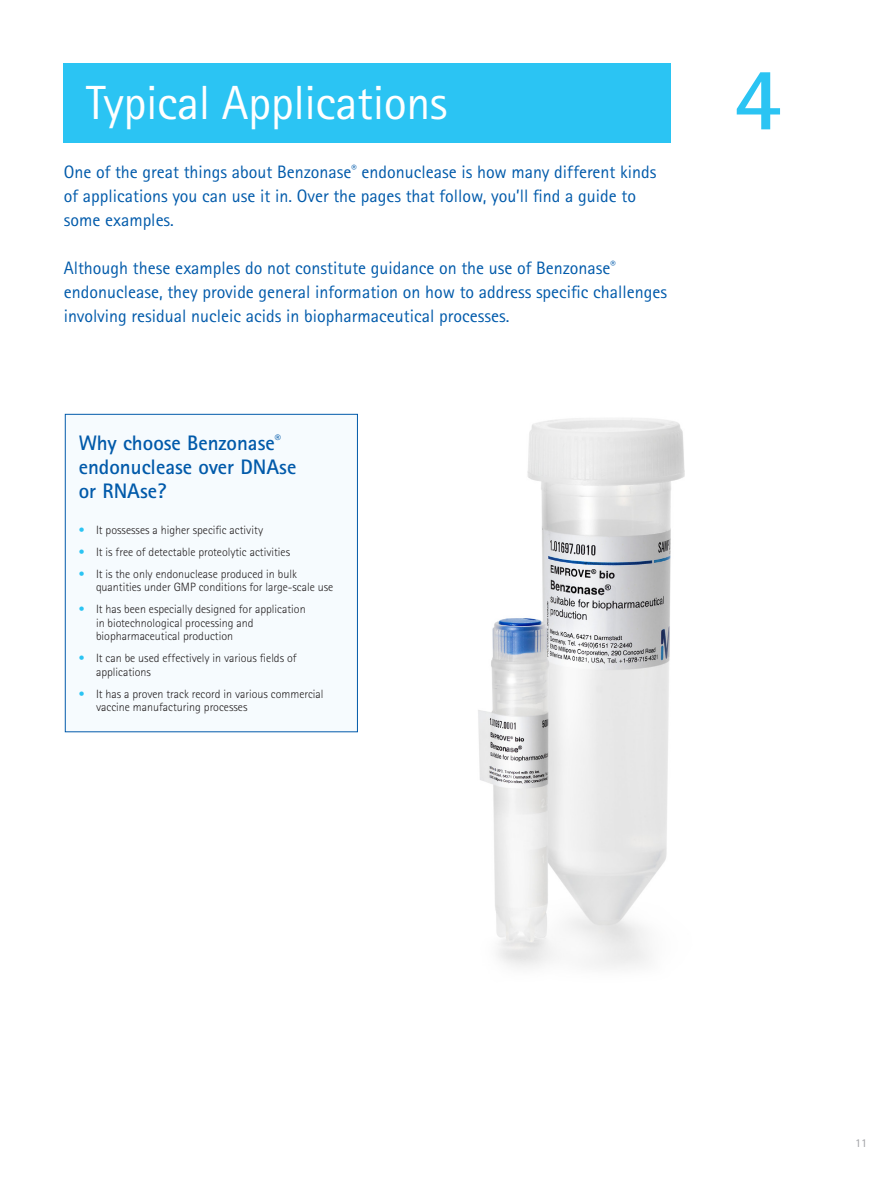
<style>
.page{position:relative;width:891px;height:1188px;background:#fff}
.page>*{position:absolute;margin:0;border:0;box-sizing:border-box;transform-origin:0 0}
.P_T_Head{font:700 90px "Merck Sans Serif Pro";color:#2bc4f3}
.t1{font:48px "Merck Sans Serif Pro";letter-spacing:-.01em;color:#fff}
.t2{font:700 21px/24.3px "Merck Sans Serif Pro";color:#015aaa}
.t3{font:18px/24px "Merck Sans Serif Pro";color:#015aaa}
.subhead_2{font:300 12px/13.5px "Merck Sans Serif Pro";color:#231f20}
.t4{font:12px "Merck Sans Serif Pro";color:#a0a1a5}
.s1{color:#2bc4f3}
</style>
<div class="page">
<div style="left:64px;top:64px;width:607px;height:79px;background:#2bc4f3"></div>
<div style="left:65px;top:414px;width:293px;height:318px;background:#f6fbfe;border:1px solid #015aaa"></div>
<img style="left:478px;top:418px;width:207px;height:550px">
<p class="t1" style="left:86px;top:75px;width:363px">Typical Applications</p>
<p class="t3" style="left:64px;top:160px;width:594px">One of the great things about Benzonase<sup>®</sup> endonuclease is how many different kinds of applications you can use it in. Over the pages that follow, you’ll find a guide to some examples.</p>
<p class="t3" style="left:64px;top:256px;width:605px">Although these examples do not constitute guidance on the use of Benzonase<sup>® </sup>endonuclease, they provide general information on how to address specific challenges involving residual nucleic acids in biopharmaceutical processes.</p>
<p class="t2" style="left:79px;top:431px;width:219px">Why choose Benzonase<sup>® </sup>endonuclease over DNAse or RNAse?</p>
<p class="subhead_2" style="left:79px;top:523px;width:186px"><span class="s1">•</span> It possesses a higher specific activity</p>
<p class="subhead_2" style="left:79px;top:545px;width:213px"><span class="s1">•</span> It is free of detectable proteolytic activities</p>
<p class="subhead_2" style="left:96px;top:567px;width:239px;text-indent:-17px"><span class="s1">•</span> It is the only endonuclease produced in bulk quantities under GMP conditions for large-scale use</p>
<p class="subhead_2" style="left:96px;top:603px;width:211px;text-indent:-17px"><span class="s1">•</span> It has been especially designed for application in biotechnological processing and biopharmaceutical production</p>
<p class="subhead_2" style="left:96px;top:652px;width:202px;text-indent:-17px"><span class="s1">•</span> It can be used effectively in various fields of applications</p>
<p class="subhead_2" style="left:96px;top:687px;width:229px;text-indent:-17px"><span class="s1">•</span> It has a proven track record in various commercial vaccine manufacturing processes</p>
<p class="P_T_Head" style="left:734px;top:42px;width:50px">4</p>
<p class="t4" style="left:855px;top:1136px;width:13px">11</p>
</div>
